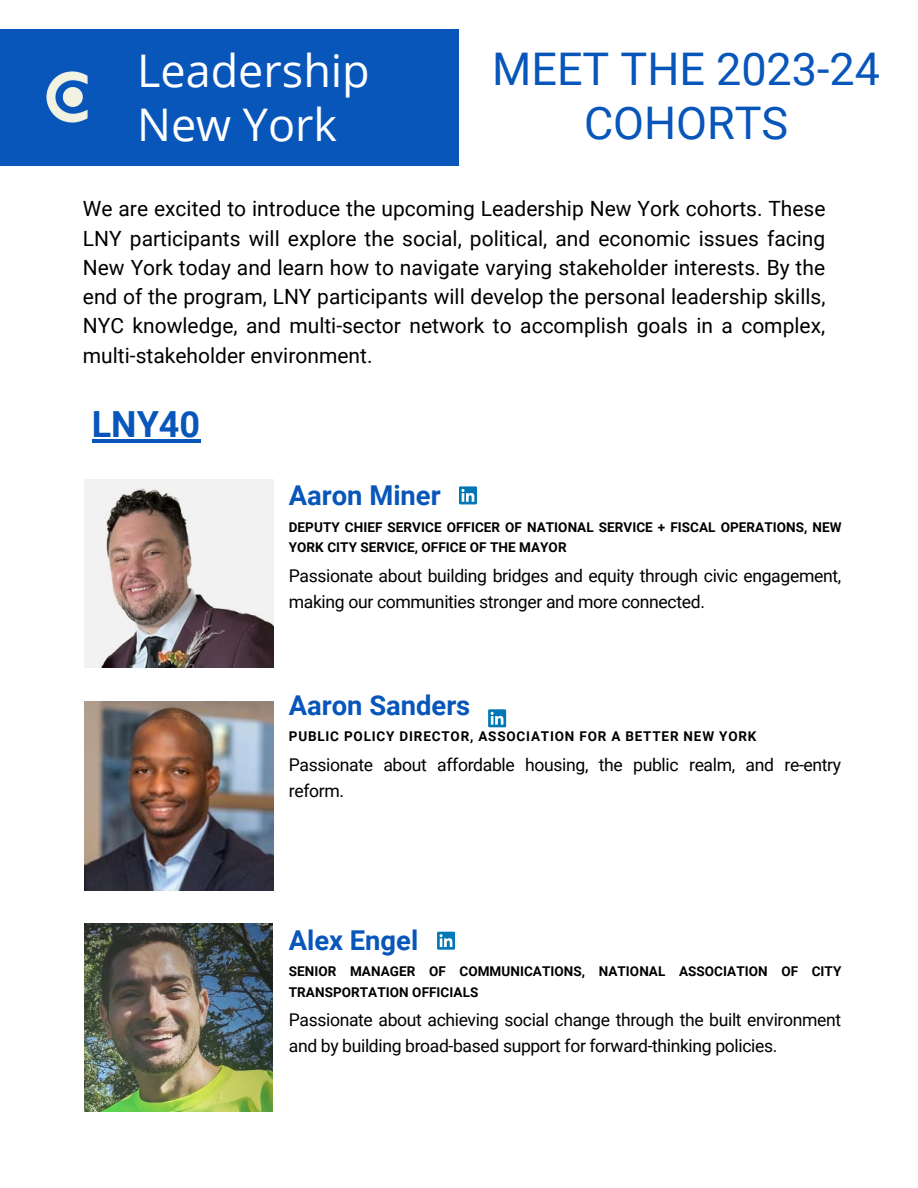
<style>
.page{position:relative;width:918px;height:1188px;background:#fff}
.page>*{position:absolute;margin:0;border:0;box-sizing:border-box;transform-origin:0 0}
.t1{font:45px/54px "Roboto";color:#0856ba;text-align:center}
.t2{font:45px "Open Sans";color:#fff}
.t3{font:700 36px "Roboto";color:#0856ba}
.t4{font:700 27.3px "Roboto";color:#0856ba}
.t5{font:21px/29.2px "Roboto";color:#000;text-align:justify}
.t6{font:17.55px/25.8px "Roboto";letter-spacing:-.02em;color:#000}
.t7{font:700 13.5px/20.2px "Roboto";letter-spacing:.005em;color:#000}
.t8{font:700 13.5px "Roboto";letter-spacing:.06em;color:#000}
</style>
<div class="page">
<img style="left:85px;top:479px;width:188px;height:189px">
<img style="left:85px;top:702px;width:188px;height:188px">
<hr style="left:92px;top:439px;width:108px;height:3px;background:#0856ba">
<div style="left:459px;top:486px;width:18px;height:18px;background:#0177b5"></div>
<svg style="left:461px;top:489px;width:13px;height:13px"></svg>
<svg style="left:488px;top:709px;width:18px;height:18px"></svg>
<svg style="left:491px;top:712px;width:12px;height:13px"></svg>
<img style="left:85px;top:924px;width:187px;height:188px">
<svg style="left:437px;top:932px;width:18px;height:18px"></svg>
<svg style="left:440px;top:934px;width:12px;height:13px"></svg>
<div style="left:0;top:29px;width:459px;height:137px;background:#0856ba"></div>
<img style="left:46px;top:71px;width:42px;height:52px">
<p class="t2" style="left:137px;top:39px;width:234px">Leadership</p>
<p class="t2" style="left:137px;top:93px;width:202px">New York</p>
<p class="t1" style="left:492px;top:43px;width:389px">MEET THE 2023-24<br>COHORTS</p>
<p class="t5" style="left:83px;top:195px;width:744px">We are excited to introduce the upcoming Leadership New York cohorts. These LNY participants will explore the social, political, and economic issues facing New York today and learn how to navigate varying stakeholder interests. By the end of the program, LNY participants will develop the personal leadership skills, NYC knowledge, and multi-sector network to accomplish goals in a complex, multi-stakeholder environment.</p>
<p class="t3" style="left:92px;top:403px;width:110px">LNY40</p>
<p class="t4" style="left:289px;top:480px;width:153px">Aaron Miner</p>
<p class="t7" style="left:289px;top:517px;width:554px">DEPUTY CHIEF SERVICE OFFICER OF NATIONAL SERVICE + FISCAL OPERATIONS, NEW<br>YORK CITY SERVICE, OFFICE OF THE MAYOR</p>
<p class="t6" style="left:289px;top:563px;width:554px">Passionate about building bridges and equity through civic engagement, making our communities stronger and more connected.</p>
<p class="t4" style="left:289px;top:689px;width:183px">Aaron Sanders</p>
<p class="t8" style="left:289px;top:728px;width:469px">PUBLIC POLICY DIRECTOR, ASSOCIATION FOR A BETTER NEW YORK</p>
<p class="t6" style="left:289px;top:752px;width:554px">Passionate about affordable housing, the public realm, and re-entry reform.</p>
<p class="t4" style="left:289px;top:925px;width:131px">Alex Engel</p>
<p class="t7" style="left:289px;top:962px;width:554px">SENIOR MANAGER OF COMMUNICATIONS, NATIONAL ASSOCIATION OF CITY<br>TRANSPORTATION OFFICIALS</p>
<p class="t6" style="left:289px;top:1007px;width:554px">Passionate about achieving social change through the built environment and by building broad-based support for forward-thinking policies.</p>
</div>
